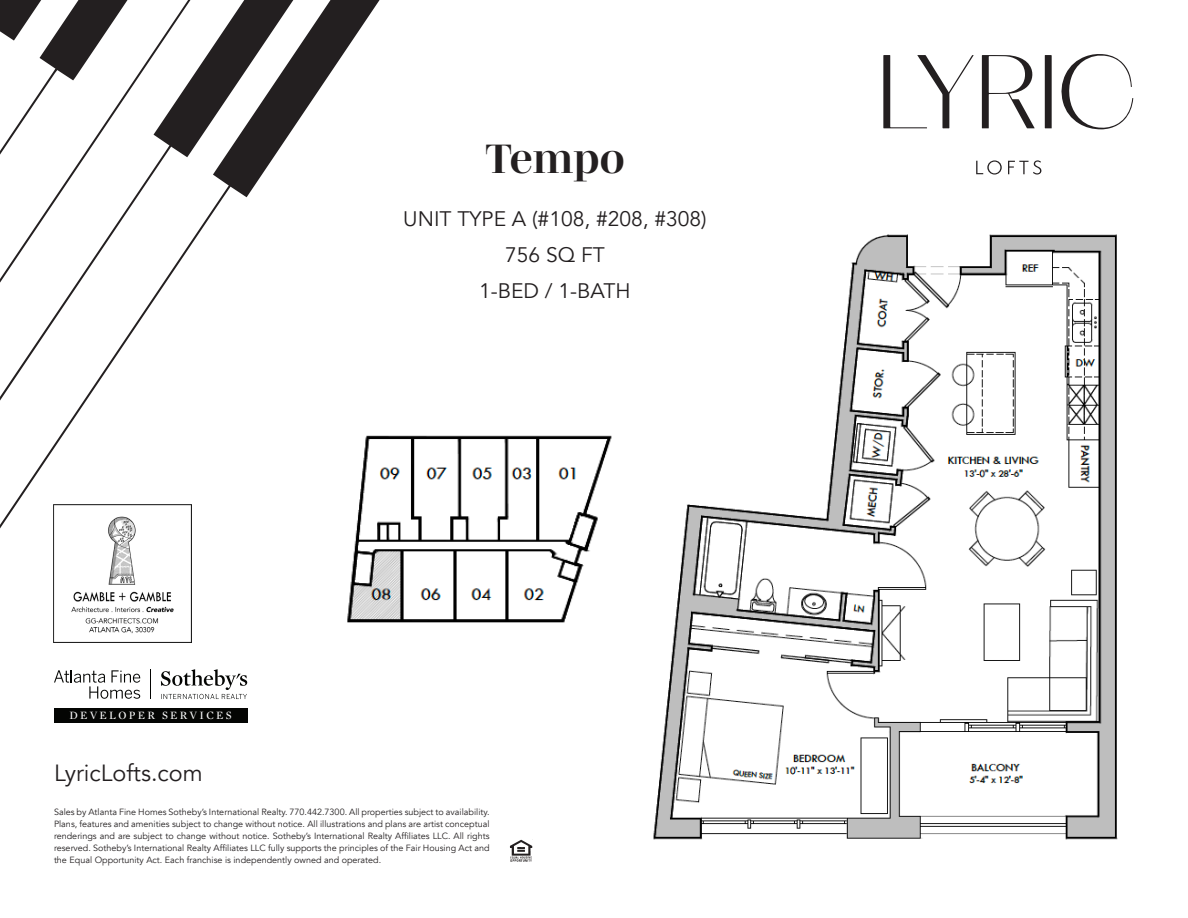
<style>
.page{position:relative;width:1188px;height:918px;background:#fff}
.page>*{position:absolute;margin:0;border:0;box-sizing:border-box;transform-origin:0 0}
.t1{font:700 42px "Mencken Std Head";color:#231f20}
.t2{font:23.4px "Avenir";color:#231f20}
.t3{font:21px "Avenir";color:#231f20}
.t4{font:11.4px "Mercury Display";letter-spacing:.2em;color:#fff}
.t5{font:9px/12px "Avenir";color:#231f20;text-align:justify}
</style>
<div class="page">
<img style="left:510px;top:839px;width:23px;height:23px">
<svg style="left:982px;top:55px;width:53px;height:73px"></svg>
<svg style="left:1061px;top:54px;width:72px;height:75px"></svg>
<svg style="left:883px;top:55px;width:91px;height:73px"></svg>
<svg style="left:1045px;top:55px;width:7px;height:74px"></svg>
<svg style="left:976px;top:160px;width:65px;height:15px"></svg>
<svg style="left:0;top:0;width:380px;height:614px"></svg>
<svg style="left:0;top:0;width:331px;height:485px"></svg>
<svg style="left:0;top:0;width:229px;height:368px"></svg>
<img style="left:54px;top:505px;width:138px;height:138px">
<div style="left:54px;top:708px;width:193px;height:15px;background:#040503"></div>
<svg style="left:54px;top:670px;width:86px;height:29px"></svg>
<hr style="left:150px;top:669px;width:1px;height:30px;background:#040503">
<svg style="left:161px;top:669px;width:86px;height:30px"></svg>
<img style="left:653px;top:234px;width:465px;height:606px">
<img style="left:326px;top:403px;width:286px;height:220px">
<p class="t4" style="left:70px;top:708px;width:164px">DEVELOPER SERVICES</p>
<p class="t2" style="left:54px;top:759px;width:150px">LyricLofts.com</p>
<p class="t1" style="left:485px;top:134px;width:140px">Tempo</p>
<p class="t3" style="left:403px;top:206px;width:305px">UNIT TYPE A (#108, #208, #308)</p>
<p class="t3" style="left:505px;top:242px;width:101px">756 SQ FT</p>
<p class="t3" style="left:479px;top:278px;width:153px">1-BED / 1-BATH</p>
<p class="t5" style="left:54px;top:806px;width:437px">Sales by Atlanta Fine Homes Sotheby’s International Realty. 770.442.7300. All properties subject to availability.<br>Plans, features and amenities subject to change without notice. All illustrations and plans are artist conceptual renderings and are subject to change without notice. Sotheby’s International Realty Affiliates LLC. All rights reserved. Sotheby’s International Realty Affiliates LLC fully supports the principles of the Fair Housing Act and the Equal Opportunity Act. Each franchise is independently owned and operated.</p>
</div>
